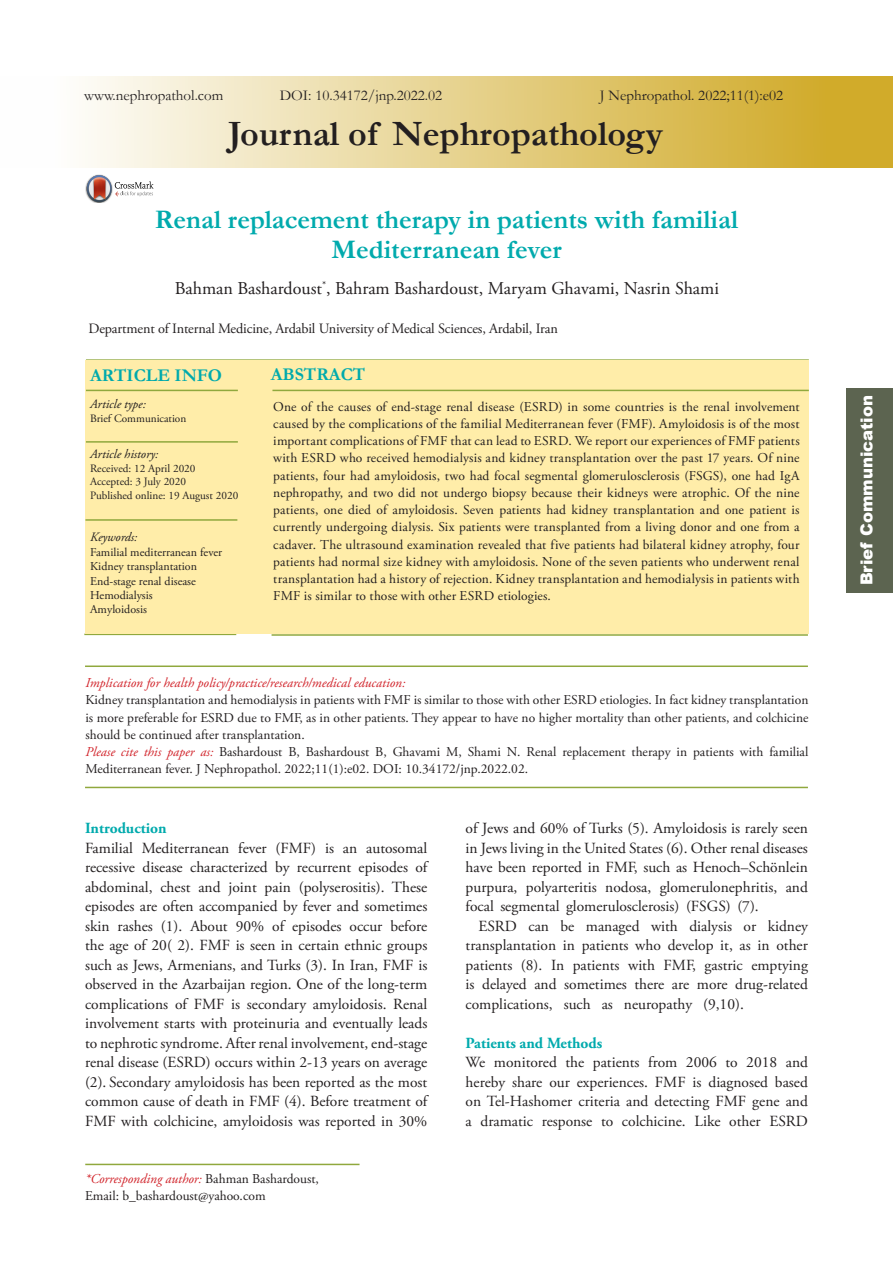
<style>
.page{position:relative;width:893px;height:1263px;background:#fff}
.page>*{position:absolute;margin:0;border:0;box-sizing:border-box;transform-origin:0 0}
.t1{font:700 36px "Garamond";color:#231f20}
.t2{font:700 27px/30px "Garamond";color:#00aaad;text-align:center}
.t3{font:18px "Adobe Garamond Pro";color:#231f20}
.t4{font:700 18px "Garamond";color:#00aaad}
.t5{font:900 16.5px "Arial";color:#fff}
.t6{font:15.45px/19.5px "Adobe Garamond Pro";color:#231f20;text-align:justify}
.t7{font:700 15.45px "Adobe Garamond Pro";color:#00aaad}
.t8{font:15px "Garamond";color:#231f20}
.t9{font:14.25px "Adobe Garamond Pro";letter-spacing:-.01em;color:#231f20}
.abstract{font:13.5px/17.2px "Adobe Garamond Pro";color:#231f20;text-align:justify}
.t10{font:italic 13.5px "Adobe Garamond Pro";color:#d1232a}
.t11{font:italic 12.75px "Adobe Garamond Pro";color:#231f20}
.t12{font:12px "Adobe Garamond Pro";color:#231f20}
.t13{font:11.25px "Adobe Garamond Pro";color:#231f20}
.s1{font-style:italic;color:#d1232a}
.s2{font-style:normal;color:#231f20}
</style>
<div class="page">
<div style="left:0;top:76px;width:893px;height:92px;background:linear-gradient(to right,#fff,#cea51c)"></div>
<img style="left:85px;top:174px;width:17px;height:22px">
<svg style="left:87px;top:175px;width:67px;height:27px"></svg>
<hr style="left:85px;top:1164px;width:275px;height:1px;background:#90a83d">
<hr style="left:85px;top:665px;width:723px;height:2px;background:#90a83d">
<hr style="left:85px;top:787px;width:723px;height:1px;background:#90a83d">
<hr style="left:84px;top:634px;width:152px;height:1px;background:#90a83d">
<hr style="left:272px;top:634px;width:536px;height:2px;background:#90a83d">
<hr style="left:86px;top:359px;width:723px;height:1px;background:#90a83d">
<div style="left:85px;top:360px;width:724px;height:274px;background:#ffeda9"></div>
<hr style="left:86px;top:390px;width:152px;height:1px;background:#90a83d">
<hr style="left:272px;top:390px;width:537px;height:1px;background:#90a83d">
<hr style="left:86px;top:441px;width:152px;height:2px;background:#90a83d">
<hr style="left:85px;top:519px;width:152px;height:2px;background:#90a83d">
<div style="left:846px;top:388px;width:47px;height:204px;background:#5c6450"></div>
<p class="t8" style="left:84px;top:85px;width:141px">www.nephropathol.com</p>
<p class="t8" style="left:280px;top:85px;width:164px">DOI: 10.34172/jnp.2022.02</p>
<p class="t8" style="left:600px;top:85px;width:185px">J Nephropathol. 2022;11(1):e02</p>
<p class="t1" style="left:228px;top:109px;width:436px">Journal of Nephropathology</p>
<p class="t2" style="left:155px;top:205px;width:585px">Renal replacement therapy in patients with familial<br>Mediterranean fever</p>
<p class="t3" style="left:175px;top:277px;width:546px">Bahman Bashardoust<sup>*</sup>, Bahram Bashardoust, Maryam Ghavami, Nasrin Shami</p>
<p class="t9" style="left:88px;top:320px;width:471px">Department of Internal Medicine, Ardabil University of Medical Sciences, Ardabil, Iran</p>
<p class="t4" style="left:90px;top:364px;width:134px">ARTICLE INFO</p>
<p class="t11" style="left:90px;top:397px;width:57px">Article type:</p>
<p class="t13" style="left:90px;top:412px;width:98px">Brief Communication</p>
<p class="t11" style="left:90px;top:446px;width:70px">Article history:</p>
<p class="t13" style="left:90px;top:461px;width:107px">Received: 12 April 2020</p>
<p class="t13" style="left:90px;top:475px;width:97px">Accepted: 3 July 2020</p>
<p class="t13" style="left:90px;top:489px;width:150px">Published online: 19 August 2020</p>
<p class="t11" style="left:90px;top:530px;width:49px">Keywords:</p>
<p class="t12" style="left:90px;top:545px;width:134px">Familial mediterranean fever</p>
<p class="t12" style="left:90px;top:559px;width:108px">Kidney transplantation</p>
<p class="t12" style="left:90px;top:574px;width:107px">End-stage renal disease</p>
<p class="t12" style="left:90px;top:588px;width:64px">Hemodialysis</p>
<p class="t12" style="left:90px;top:602px;width:58px">Amyloidosis</p>
<p class="t4" style="left:271px;top:362px;width:96px">ABSTRACT</p>
<p class="abstract" style="left:273px;top:398px;width:528px">One of the causes of end-stage renal disease (ESRD) in some countries is the renal involvement caused by the complications of the familial Mediterranean fever (FMF). Amyloidosis is of the most important complications of FMF that can lead to ESRD. We report our experiences of FMF patients with ESRD who received hemodialysis and kidney transplantation over the past 17 years. Of nine patients, four had amyloidosis, two had focal segmental glomerulosclerosis (FSGS), one had IgA nephropathy, and two did not undergo biopsy because their kidneys were atrophic. Of the nine patients, one died of amyloidosis. Seven patients had kidney transplantation and one patient is currently undergoing dialysis. Six patients were transplanted from a living donor and one from a cadaver. The ultrasound examination revealed that five patients had bilateral kidney atrophy, four patients had normal size kidney with amyloidosis. None of the seven patients who underwent renal transplantation had a history of rejection. Kidney transplantation and hemodialysis in patients with FMF is similar to those with other ESRD etiologies.</p>
<p class="t10" style="left:85px;top:675px;width:321px">Implication for health policy/practice/research/medical education:</p>
<p class="abstract" style="left:85px;top:692px;width:724px">Kidney transplantation and hemodialysis in patients with FMF is similar to those with other ESRD etiologies. In fact kidney transplantation is more preferable for ESRD due to FMF, as in other patients. They appear to have no higher mortality than other patients, and colchicine should be continued after transplantation.</p>
<p class="abstract" style="left:85px;top:744px;width:724px"><span class="s1">Please cite this paper as:</span> Bashardoust B, Bashardoust B, Ghavami M, Shami N. Renal replacement therapy in patients with familial<br>Mediterranean fever. J Nephropathol. 2022;11(1):e02. DOI: 10.34172/jnp.2022.02.</p>
<p class="t7" style="left:85px;top:819px;width:83px">Introduction</p>
<p class="t6" style="left:85px;top:838px;width:344px">Familial Mediterranean fever (FMF) is an autosomal recessive disease characterized by recurrent episodes of abdominal, chest and joint pain (polyserositis). These episodes are often accompanied by fever and sometimes skin rashes (1). About 90% of episodes occur before the age of 20( 2). FMF is seen in certain ethnic groups such as Jews, Armenians, and Turks (3). In Iran, FMF is observed in the Azarbaijan region. One of the long-term complications of FMF is secondary amyloidosis. Renal involvement starts with proteinuria and eventually leads to nephrotic syndrome. After renal involvement, end-stage renal disease (ESRD) occurs within 2-13 years on average (2). Secondary amyloidosis has been reported as the most common cause of death in FMF (4). Before treatment of FMF with colchicine, amyloidosis was reported in 30%</p>
<p class="t10" style="left:85px;top:1171px;width:235px">*Corresponding author: <span class="s2">Bahman Bashardoust,</span></p>
<p class="abstract" style="left:85px;top:1187px;width:182px">Email: b_bashardoust@yahoo.com</p>
<p class="t6" style="left:466px;top:819px;width:344px">of Jews and 60% of Turks (5). Amyloidosis is rarely seen in Jews living in the United States (6). Other renal diseases have been reported in FMF, such as Henoch–Schönlein purpura, polyarteritis nodosa, glomerulonephritis, and focal segmental glomerulosclerosis) (FSGS) (7).</p>
<p class="t6" style="left:466px;top:916px;width:344px;text-indent:13px">ESRD can be managed with dialysis or kidney transplantation in patients who develop it, as in other patients (8). In patients with FMF, gastric emptying is delayed and sometimes there are more drug-related complications, such as neuropathy (9,10).</p>
<p class="t7" style="left:466px;top:1034px;width:138px">Patients and Methods</p>
<p class="t6" style="left:466px;top:1053px;width:344px">We monitored the patients from 2006 to 2018 and hereby share our experiences. FMF is diagnosed based on Tel-Hashomer criteria and detecting FMF gene and a dramatic response to colchicine. Like other ESRD</p>
<p class="t5" style="left:855px;top:585px;width:192px;rotate:-90deg">Brief Communication</p>
</div>
